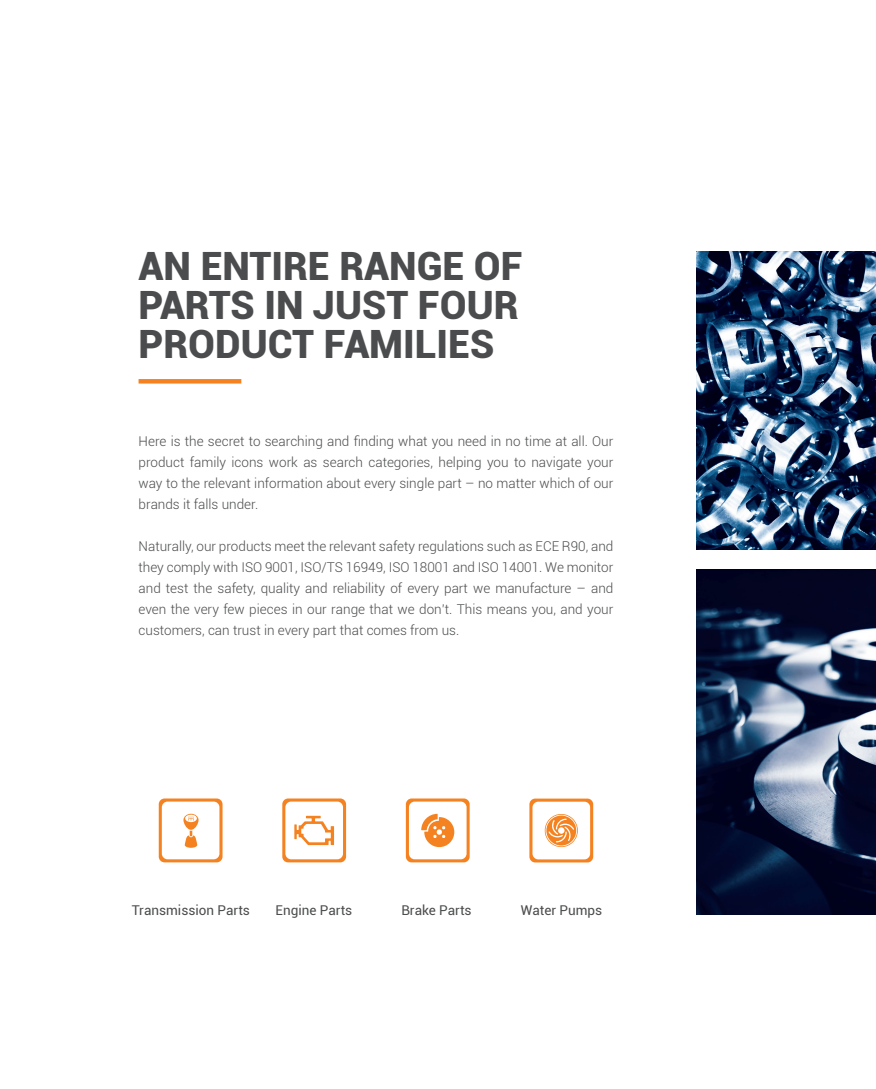
<style>
.page{position:relative;width:876px;height:1089px;background:#fff}
.page>*{position:absolute;margin:0;border:0;box-sizing:border-box;transform-origin:0 0}
.t1{font:900 39px/39px "Roboto";color:#4b4c4d;text-align:justify}
.t2{font:300 13.5px/21px "Roboto";color:#4b4c4d;text-align:justify}
.t3{font:13.5px "Roboto";color:#4b4c4d}
</style>
<div class="page">
<img style="left:697px;top:570px;width:179px;height:344px">
<img style="left:697px;top:251px;width:179px;height:298px">
<hr style="left:139px;top:379px;width:102px;height:4px;background:#f58220">
<svg style="left:282px;top:798px;width:64px;height:64px"></svg>
<svg style="left:406px;top:798px;width:64px;height:64px"></svg>
<svg style="left:529px;top:798px;width:64px;height:64px"></svg>
<svg style="left:159px;top:798px;width:64px;height:64px"></svg>
<h1 class="t1" style="left:139px;top:245px;width:386px">AN ENTIRE RANGE OF PARTS IN JUST FOUR PRODUCT FAMILIES</h1>
<p class="t2" style="left:139px;top:430px;width:476px">Here is the secret to searching and finding what you need in no time at all. Our product family icons work as search categories, helping you to navigate your way to the relevant information about every single part – no matter which of our brands it falls under.</p>
<p class="t2" style="left:139px;top:535px;width:476px">Naturally, our products meet the relevant safety regulations such as ECE R90, and they comply with ISO 9001, ISO/TS 16949, ISO 18001 and ISO 14001. We monitor and test the safety, quality and reliability of every part we manufacture – and even the very few pieces in our range that we don’t. This means you, and your customers, can trust in every part that comes from us.</p>
<p class="t3" style="left:132px;top:901px;width:120px">Transmission Parts</p>
<p class="t3" style="left:276px;top:900px;width:78px">Engine Parts</p>
<p class="t3" style="left:401px;top:900px;width:72px">Brake Parts</p>
<p class="t3" style="left:521px;top:900px;width:83px">Water Pumps</p>
</div>
